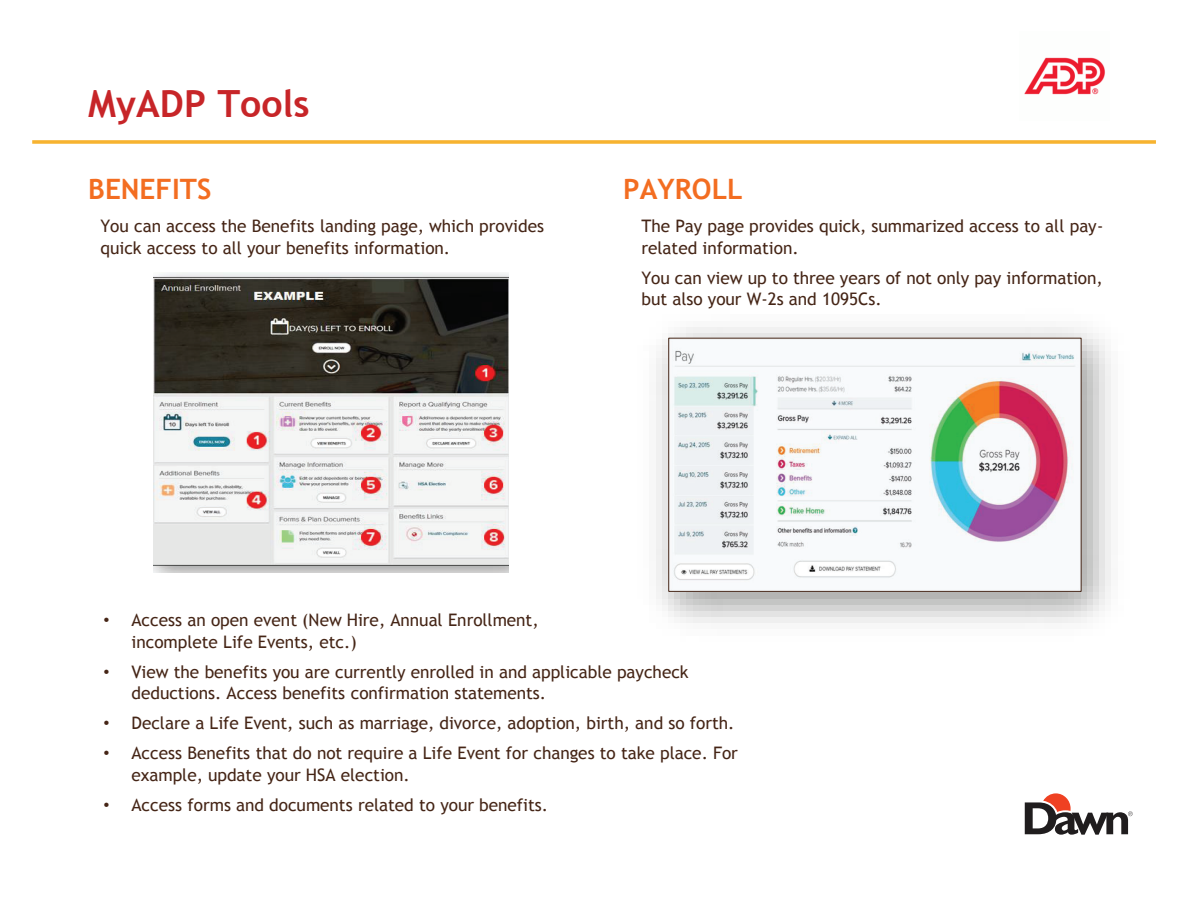
<style>
.page{position:relative;width:1188px;height:918px;background:#fff}
.page>*{position:absolute;margin:0;border:0;box-sizing:border-box;transform-origin:0 0}
.t1{font:700 37.5px "Trebuchet MS";color:#c72528}
.t2{font:700 28.05px "Trebuchet MS";color:#f36d21}
.t3{font:17.25px/21.6px "Trebuchet MS";color:#452516}
.s1{font-family:"Arial"}
</style>
<div class="page">
<svg style="left:1025px;top:793px;width:108px;height:42px"></svg>
<svg style="left:33px;top:140px;width:1122px;height:4px;background:#f7bb46"></svg>
<img style="left:154px;top:273px;width:354px;height:300px">
<img style="left:656px;top:327px;width:455px;height:296px">
<img style="left:671px;top:340px;width:408px;height:250px">
<div style="left:669px;top:338px;width:412px;height:254px;border:1px solid #452516"></div>
<img style="left:1024px;top:57px;width:81px;height:38px">
<p class="t1" style="left:88px;top:80px;width:223px">MyADP Tools</p>
<p class="t2" style="left:88px;top:172px;width:125px">BENEFITS</p>
<p class="t2" style="left:623px;top:172px;width:121px">PAYROLL</p>
<p class="t3" style="left:101px;top:215px;width:445px">You can access the Benefits landing page, which provides quick access to all your benefits information.</p>
<p class="t3" style="left:641px;top:215px;width:463px">The Pay page provides quick, summarized access to all pay&shy;related information.</p>
<p class="t3" style="left:641px;top:266px;width:463px">You can view up to three years of not only pay information, but also your W-2s and 1095Cs.</p>
<p class="t3" style="left:132px;top:609px;width:409px;text-indent:-28px"><span class="s1">•</span> Access an open event (New Hire, Annual Enrollment, incomplete Life Events, etc.)</p>
<p class="t3" style="left:132px;top:661px;width:559px;text-indent:-28px"><span class="s1">•</span> View the benefits you are currently enrolled in and applicable paycheck deductions. Access benefits confirmation statements.</p>
<p class="t3" style="left:103px;top:712px;width:633px"><span class="s1">•</span> Declare a Life Event, such as marriage, divorce, adoption, birth, and so forth.</p>
<p class="t3" style="left:132px;top:742px;width:608px;text-indent:-28px"><span class="s1">•</span> Access Benefits that do not require a Life Event for changes to take place. For example, update your HSA election.</p>
<p class="t3" style="left:103px;top:794px;width:446px"><span class="s1">•</span> Access forms and documents related to your benefits.</p>
</div>
